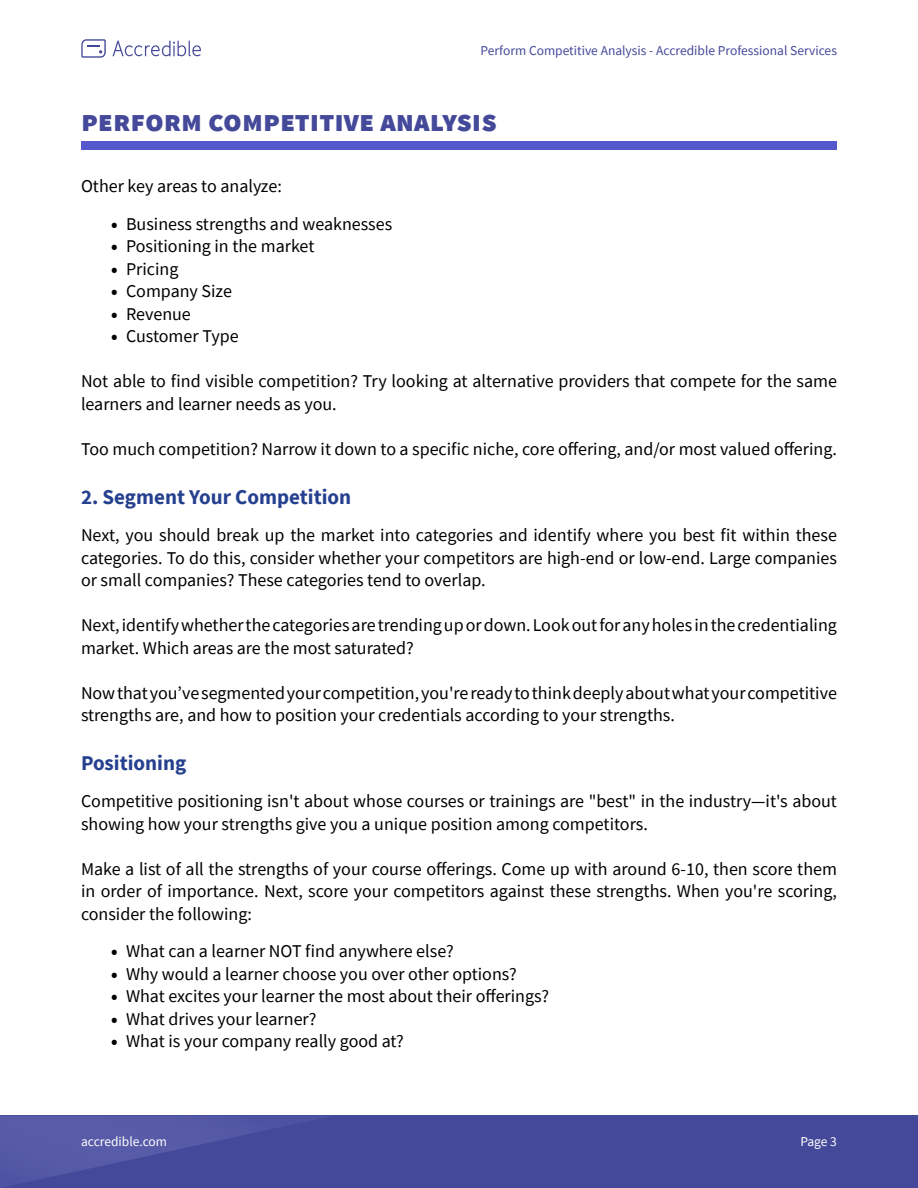
<style>
.page{position:relative;width:918px;height:1188px;background:#fff}
.page>*{position:absolute;margin:0;border:0;box-sizing:border-box;transform-origin:0 0}
.t1{font:900 30px "Source Sans Pro";color:#44499a}
.t2{font:700 21px "Source Sans Pro";color:#25408f}
.t3{font:18px/22.5px "Source Sans Pro";color:#000}
.t4{font:13.5px "Source Sans Pro";color:#44499a}
.t5{font:13.5px "Source Sans Pro";color:#fff}
.s1{font-weight:900}
</style>
<div class="page">
<div style="left:0;top:1115px;width:918px;height:73px;background:#44499a"></div>
<svg style="left:0;top:1116px;width:275px;height:67px"></svg>
<svg style="left:81px;top:39px;width:25px;height:19px"></svg>
<svg style="left:113px;top:41px;width:88px;height:15px"></svg>
<div style="left:81px;top:142px;width:756px;height:8px;background:#5557cd"></div>
<p class="t4" style="left:481px;top:41px;width:358px">Perform Competitive Analysis - Accredible Professional Services</p>
<h1 class="t1" style="left:81px;top:100px;width:417px">perform competitive analysis</h1>
<p class="t3" style="left:81px;top:175px;width:202px">Other key areas to analyze:</p>
<p class="t3" style="left:111px;top:213px;width:283px"><span class="s1">•</span> Business strengths and weaknesses</p>
<p class="t3" style="left:111px;top:235px;width:205px"><span class="s1">•</span> Positioning in the market</p>
<p class="t3" style="left:111px;top:258px;width:69px"><span class="s1">•</span> Pricing</p>
<p class="t3" style="left:111px;top:280px;width:123px"><span class="s1">•</span> Company Size</p>
<p class="t3" style="left:111px;top:303px;width:81px"><span class="s1">•</span> Revenue</p>
<p class="t3" style="left:111px;top:325px;width:129px"><span class="s1">•</span> Customer Type</p>
<p class="t3" style="left:81px;top:370px;width:758px">Not able to find visible competition? Try looking at alternative providers that compete for the same learners and learner needs as you.</p>
<p class="t3" style="left:81px;top:438px;width:758px">Too much competition? Narrow it down to a specific niche, core offering, and/or most valued offering.</p>
<p class="t2" style="left:81px;top:483px;width:272px">2. Segment Your Competition</p>
<p class="t3" style="left:81px;top:524px;width:758px;text-align:justify">Next, you should break up the market into categories and identify where you best fit within these categories. To do this, consider whether your competitors are high-end or low-end. Large companies or small companies? These categories tend to overlap.</p>
<p class="t3" style="left:81px;top:614px;width:758px">Next, identify whether the categories are trending up or down. Look out for any holes in the credentialing market. Which areas are the most saturated?</p>
<p class="t3" style="left:81px;top:681px;width:758px">Now that you’ve segmented your competition, you're ready to think deeply about what your competitive strengths are, and how to position your credentials according to your strengths.</p>
<p class="t2" style="left:81px;top:749px;width:107px">Positioning</p>
<p class="t3" style="left:81px;top:790px;width:758px">Competitive positioning isn't about whose courses or trainings are "best" in the industry—it's about showing how your strengths give you a unique position among competitors.</p>
<p class="t3" style="left:81px;top:858px;width:758px;text-align:justify">Make a list of all the strengths of your course offerings. Come up with around 6-10, then score them in order of importance. Next, score your competitors against these strengths. When you're scoring, consider the following:</p>
<p class="t3" style="left:111px;top:940px;width:344px"><span class="s1">•</span> What can a learner NOT find anywhere else?</p>
<p class="t3" style="left:111px;top:963px;width:407px"><span class="s1">•</span> Why would a learner choose you over other options?</p>
<p class="t3" style="left:111px;top:985px;width:440px"><span class="s1">•</span> What excites your learner the most about their offerings?</p>
<p class="t3" style="left:111px;top:1008px;width:207px"><span class="s1">•</span> What drives your learner?</p>
<p class="t3" style="left:111px;top:1030px;width:294px"><span class="s1">•</span> What is your company really good at?</p>
<p class="t5" style="left:81px;top:1133px;width:88px">accredible.com</p>
<p class="t5" style="left:800px;top:1133px;width:38px">Page 3</p>
</div>
